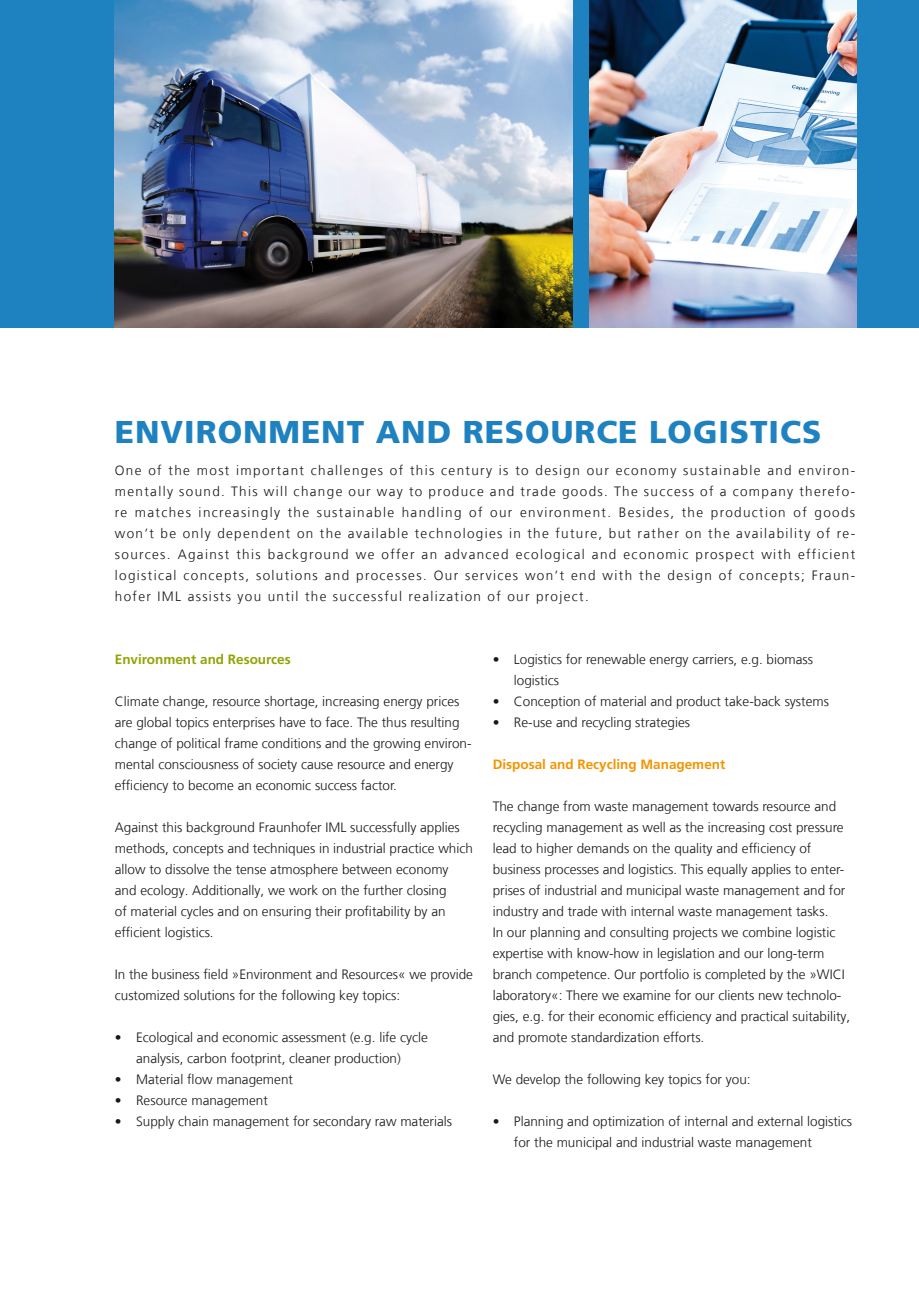
<style>
.page{position:relative;width:919px;height:1289px;background:#fff}
.page>*{position:absolute;margin:0;border:0;box-sizing:border-box;transform-origin:0 0}
._03_Standardüberschr{font:900 31.5px "Frutiger LT Com";letter-spacing:.03em;color:#1f82c0}
._06_Fließtext{font:300 13.5px/21px "Frutiger LT Com";color:#1a171c}
._04_Einleitungstext{font:300 13.5px/21px "Frutiger LT Com";letter-spacing:.1em;color:#1a171c;text-align:justify}
._06a_Fließtext_Aufzä{font:300 13.5px/21px "Frutiger LT Com";color:#1a171c}
._07_Zwischenüberschr{font:700 13.5px "Frutiger LT Com";color:#f29500}
._07_Zwischenüberschr-2{font:700 13.5px "Frutiger LT Com";color:#90a402}
</style>
<div class="page">
<div style="left:0;top:0;width:918px;height:328px;background:#1f82c0"></div>
<img style="left:115px;top:0;width:457px;height:327px">
<img style="left:590px;top:0;width:266px;height:327px">
<p class="_03_Standardüberschr" style="left:115px;top:413px;width:708px">ENVIRONMENT AND RESOURCE LOGISTICS</p>
<p class="_04_Einleitungstext" style="left:115px;top:460px;width:741px">One of the most important challenges of this century is to design our economy sustainable and environ&shy;mentally sound. This will change our way to produce and trade goods. The success of a company therefo&shy;re matches increasingly the sustainable handling of our environment. Besides, the production of goods won‘t be only dependent on the available technologies in the future, but rather on the availability of re&shy;sources. Against this background we offer an advanced ecological and economic prospect with efficient logistical concepts, solutions and processes. Our services won‘t end with the design of concepts; Fraun&shy;hofer IML assists you until the successful realization of our project.</p>
<p class="_07_Zwischenüberschr-2" style="left:115px;top:651px;width:177px">Environment and Resources</p>
<p class="_06_Fließtext" style="left:115px;top:691px;width:358px">Climate change, resource shortage, increasing energy prices are global topics enterprises have to face. The thus resulting change of political frame conditions and the growing environ&shy;mental consciousness of society cause resource and energy efficiency to become an economic success factor.</p>
<p class="_06_Fließtext" style="left:115px;top:817px;width:359px">Against this background Fraunhofer IML successfully applies methods, concepts and techniques in industrial practice which allow to dissolve the tense atmosphere between economy and ecology. Additionally, we work on the further closing<br>of material cycles and on ensuring their profitability by an efficient logistics.</p>
<p class="_06_Fließtext" style="left:115px;top:964px;width:359px">In the business field »Environment and Resources« we provide customized solutions for the following key topics:</p>
<p class="_06a_Fließtext_Aufzä" style="left:115px;top:1027px;width:314px;text-align:center">• Ecological and economic assessment (e.g. life cycle analysis, carbon footprint, cleaner production)</p>
<p class="_06a_Fließtext_Aufzä" style="left:115px;top:1069px;width:180px">• Material flow management</p>
<p class="_06a_Fließtext_Aufzä" style="left:115px;top:1090px;width:155px">• Resource management</p>
<p class="_06a_Fließtext_Aufzä" style="left:115px;top:1111px;width:339px">• Supply chain management for secondary raw materials</p>
<p class="_06a_Fließtext_Aufzä" style="left:514px;top:649px;width:301px;text-indent:-21px">• Logistics for renewable energy carriers, e.g. biomass logistics</p>
<p class="_06a_Fließtext_Aufzä" style="left:492px;top:691px;width:338px">• Conception of material and product take-back systems</p>
<p class="_06a_Fließtext_Aufzä" style="left:492px;top:712px;width:199px">• Re-use and recycling strategies</p>
<p class="_07_Zwischenüberschr" style="left:492px;top:756px;width:234px">Disposal and Recycling Management</p>
<p class="_06_Fließtext" style="left:492px;top:796px;width:354px">The change from waste management towards resource and recycling management as well as the increasing cost pressure lead to higher demands on the quality and efficiency of business processes and logistics. This equally applies to enter&shy;prises of industrial and municipal waste management and for industry and trade with internal waste management tasks.</p>
<p class="_06_Fließtext" style="left:492px;top:922px;width:359px">In our planning and consulting projects we combine logistic expertise with know-how in legislation and our long-term branch competence. Our portfolio is completed by the »WICI laboratory«: There we examine for our clients new technolo&shy;gies, e.g. for their economic efficiency and practical suitability, and promote standardization efforts.</p>
<p class="_06_Fließtext" style="left:492px;top:1069px;width:259px">We develop the following key topics for you:</p>
<p class="_06a_Fließtext_Aufzä" style="left:514px;top:1111px;width:340px;text-indent:-21px">• Planning and optimization of internal and external logistics for the municipal and industrial waste management</p>
</div>
